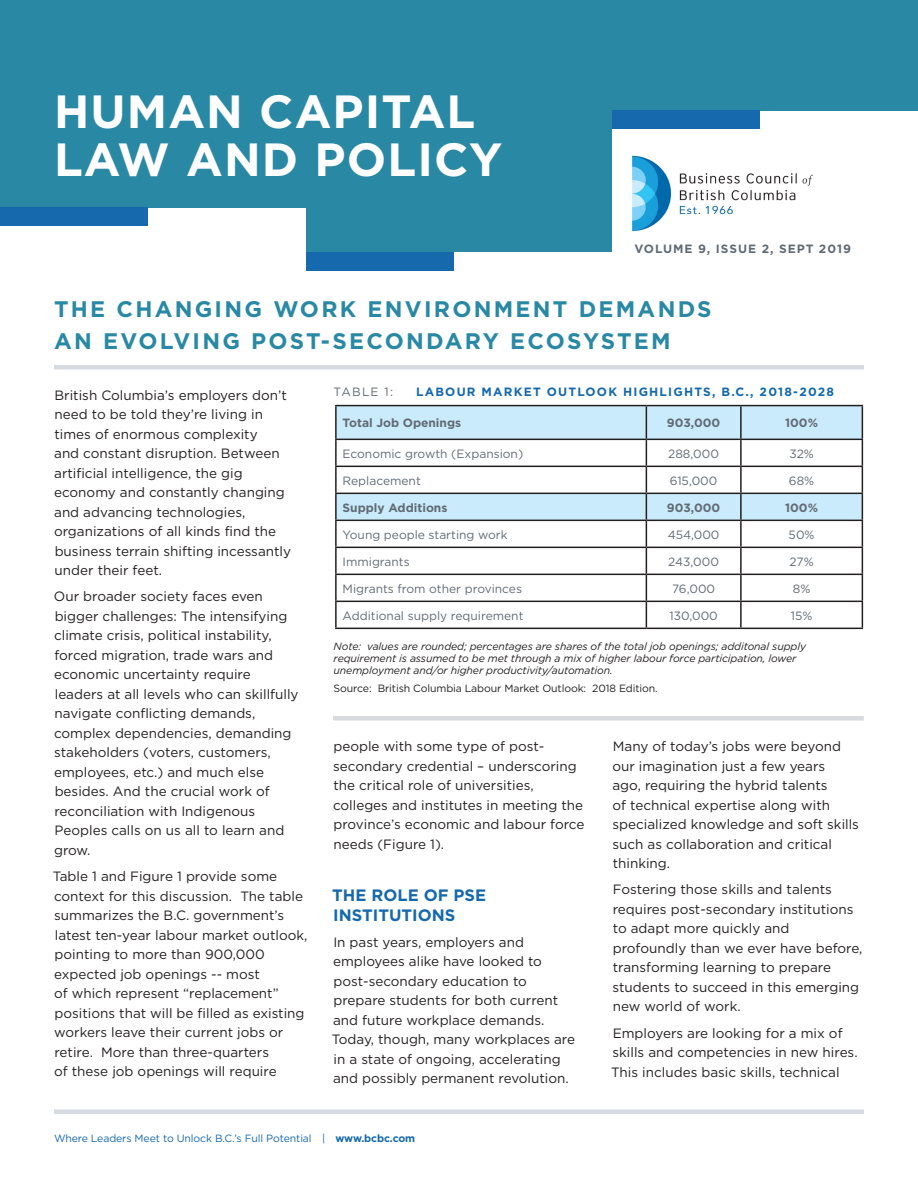
<style>
.page{position:relative;width:918px;height:1188px;background:#fff}
.page>*{position:absolute;margin:0;border:0;box-sizing:border-box;transform-origin:0 0}
.t1{font:700 46.5px/48px "Gotham";letter-spacing:.025em;color:#fff}
.t2{font:700 22.5px/31.5px "Gotham";letter-spacing:.1em;color:#2989a5}
.t3{font:700 16.5px/19.5px "Gotham";color:#1569ac}
.t4{font:13.5px/19.5px "Gotham";color:#231f20}
.t5{font:12px "Gotham";color:#616b75}
.t6{font:700 12px "Gotham";color:#616b75}
.t7{font:700 12px "Gotham";letter-spacing:.1em;color:#1569ac}
.t8{font:700 12px "Gotham";letter-spacing:.08em;color:#616b75}
.t9{font:italic 10.5px/12px "Gotham";letter-spacing:-.01em;color:#231f20}
.t10{font:10.5px "Gotham";letter-spacing:-.01em;color:#1569ac}
.t11{font:10.5px "Gotham";letter-spacing:-.01em;color:#231f20}
.s1{font-weight:700}
</style>
<div class="page">
<div style="left:0;top:0;width:320px;height:207px;background:#2989a5"></div>
<div style="left:306px;top:0;width:306px;height:252px;background:#2989a5"></div>
<div style="left:606px;top:0;width:312px;height:110px;background:#2989a5"></div>
<div style="left:612px;top:110px;width:148px;height:19px;background:#1569ac"></div>
<div style="left:306px;top:252px;width:148px;height:19px;background:#1569ac"></div>
<div style="left:0;top:207px;width:148px;height:19px;background:#1569ac"></div>
<img style="left:632px;top:155px;width:181px;height:77px">
<div style="left:54px;top:365px;width:810px;height:5px;background:#d7dbe0"></div>
<div style="left:54px;top:1109px;width:810px;height:5px;background:#d7dbe0"></div>
<svg style="left:337px;top:406px;width:525px;height:114px;fill:#caebfb"></svg>
<hr style="left:335px;top:405px;width:311px;height:1px;background:#231f20">
<hr style="left:335px;top:406px;width:2px;height:33px;background:#231f20">
<hr style="left:646px;top:405px;width:95px;height:1px;background:#231f20">
<hr style="left:646px;top:406px;width:1px;height:33px;background:#231f20">
<hr style="left:741px;top:405px;width:122px;height:1px;background:#231f20">
<hr style="left:740px;top:406px;width:2px;height:33px;background:#231f20">
<hr style="left:862px;top:406px;width:1px;height:33px;background:#231f20">
<hr style="left:335px;top:439px;width:311px;height:1px;background:#231f20">
<hr style="left:335px;top:440px;width:2px;height:26px;background:#231f20">
<hr style="left:646px;top:439px;width:95px;height:1px;background:#231f20">
<hr style="left:741px;top:439px;width:122px;height:1px;background:#231f20">
<hr style="left:740px;top:440px;width:2px;height:26px;background:#231f20">
<hr style="left:335px;top:466px;width:311px;height:1px;background:#231f20">
<hr style="left:335px;top:467px;width:2px;height:26px;background:#231f20">
<hr style="left:646px;top:466px;width:95px;height:1px;background:#231f20">
<hr style="left:741px;top:466px;width:122px;height:1px;background:#231f20">
<hr style="left:740px;top:467px;width:2px;height:26px;background:#231f20">
<hr style="left:335px;top:493px;width:311px;height:1px;background:#231f20">
<hr style="left:335px;top:494px;width:2px;height:26px;background:#231f20">
<hr style="left:646px;top:493px;width:95px;height:1px;background:#231f20">
<hr style="left:741px;top:493px;width:122px;height:1px;background:#231f20">
<hr style="left:740px;top:494px;width:2px;height:26px;background:#231f20">
<hr style="left:335px;top:520px;width:311px;height:1px;background:#231f20">
<hr style="left:335px;top:521px;width:2px;height:26px;background:#231f20">
<hr style="left:646px;top:520px;width:95px;height:1px;background:#231f20">
<hr style="left:741px;top:520px;width:122px;height:1px;background:#231f20">
<hr style="left:740px;top:521px;width:2px;height:26px;background:#231f20">
<hr style="left:335px;top:547px;width:311px;height:1px;background:#231f20">
<hr style="left:335px;top:548px;width:2px;height:26px;background:#231f20">
<hr style="left:646px;top:547px;width:95px;height:1px;background:#231f20">
<hr style="left:741px;top:547px;width:122px;height:1px;background:#231f20">
<hr style="left:740px;top:548px;width:2px;height:26px;background:#231f20">
<hr style="left:335px;top:574px;width:311px;height:1px;background:#231f20">
<hr style="left:335px;top:575px;width:2px;height:26px;background:#231f20">
<hr style="left:646px;top:574px;width:95px;height:1px;background:#231f20">
<hr style="left:741px;top:574px;width:122px;height:1px;background:#231f20">
<hr style="left:740px;top:575px;width:2px;height:26px;background:#231f20">
<hr style="left:335px;top:601px;width:311px;height:1px;background:#231f20">
<hr style="left:335px;top:602px;width:2px;height:26px;background:#231f20">
<hr style="left:646px;top:601px;width:95px;height:1px;background:#231f20">
<svg style="left:646px;top:440px;width:1px;height:188px"></svg>
<hr style="left:741px;top:601px;width:122px;height:1px;background:#231f20">
<hr style="left:740px;top:602px;width:2px;height:26px;background:#231f20">
<svg style="left:862px;top:440px;width:1px;height:188px"></svg>
<hr style="left:335px;top:628px;width:311px;height:1px;background:#231f20">
<hr style="left:646px;top:628px;width:95px;height:1px;background:#231f20">
<hr style="left:741px;top:628px;width:122px;height:1px;background:#231f20">
<div style="left:333px;top:716px;width:531px;height:5px;background:#d7dbe0"></div>
<h1 class="t1" style="left:54px;top:87px;width:450px">HUMAN CAPITAL<br>LAW AND POLICY</h1>
<p class="t8" style="left:634px;top:241px;width:218px">VOLUME 9, ISSUE 2, SEPT 2019</p>
<h2 class="t2" style="left:54px;top:294px;width:659px">THE CHANGING WORK ENVIRONMENT DEMANDS<br>AN EVOLVING POST-SECONDARY ECOSYSTEM</h2>
<p class="t4" style="left:54px;top:385px;width:239px">British Columbia’s employers don’t need to be told they’re living in times of enormous complexity<br>and constant disruption. Between artificial intelligence, the gig economy and constantly changing and advancing technologies, organizations of all kinds find the business terrain shifting incessantly under their feet.</p>
<p class="t4" style="left:54px;top:587px;width:246px">Our broader society faces even bigger challenges: The intensifying climate crisis, political instability, forced migration, trade wars and economic uncertainty require leaders at all levels who can skillfully navigate conflicting demands, complex dependencies, demanding stakeholders (voters, customers, employees, etc.) and much else besides. And the crucial work of reconciliation with Indigenous<br>Peoples calls on us all to learn and grow.</p>
<p class="t4" style="left:53px;top:866px;width:256px">Table 1 and Figure 1 provide some context for this discussion. The table summarizes the B.C. government’s latest ten-year labour market outlook, pointing to more than 900,000 expected job openings -- most<br>of which represent “replacement” positions that will be filled as existing workers leave their current jobs or retire. More than three-quarters<br>of these job openings will require</p>
<p class="t5" style="left:334px;top:384px;width:61px">TABLE 1:</p>
<p class="t7" style="left:416px;top:383px;width:419px">LABOUR MARKET OUTLOOK HIGHLIGHTS, B.C., 2018-2028</p>
<p class="t6" style="left:343px;top:415px;width:120px">Total Job Openings</p>
<p class="t6" style="left:667px;top:415px;width:55px">903,000</p>
<p class="t6" style="left:785px;top:415px;width:34px">100%</p>
<p class="t5" style="left:343px;top:446px;width:182px">Economic growth (Expansion)</p>
<p class="t5" style="left:668px;top:446px;width:52px">288,000</p>
<p class="t5" style="left:789px;top:446px;width:26px">32%</p>
<p class="t5" style="left:343px;top:473px;width:80px">Replacement</p>
<p class="t5" style="left:670px;top:473px;width:49px">615,000</p>
<p class="t5" style="left:789px;top:473px;width:27px">68%</p>
<p class="t6" style="left:343px;top:499px;width:106px">Supply Additions</p>
<p class="t6" style="left:667px;top:499px;width:55px">903,000</p>
<p class="t6" style="left:785px;top:499px;width:34px">100%</p>
<p class="t5" style="left:343px;top:527px;width:166px">Young people starting work</p>
<p class="t5" style="left:668px;top:527px;width:53px">454,000</p>
<p class="t5" style="left:789px;top:527px;width:27px">50%</p>
<p class="t5" style="left:343px;top:554px;width:69px">Immigrants</p>
<p class="t5" style="left:668px;top:554px;width:52px">243,000</p>
<p class="t5" style="left:790px;top:554px;width:26px">27%</p>
<p class="t5" style="left:343px;top:581px;width:181px">Migrants from other provinces</p>
<p class="t5" style="left:672px;top:581px;width:45px">76,000</p>
<p class="t5" style="left:793px;top:581px;width:19px">8%</p>
<p class="t5" style="left:343px;top:608px;width:182px">Additional supply requirement</p>
<p class="t5" style="left:669px;top:608px;width:50px">130,000</p>
<p class="t5" style="left:791px;top:608px;width:23px">15%</p>
<p class="t9" style="left:334px;top:640px;width:474px">Note: values are rounded; percentages are shares of the total job openings; additonal supply requirement is assumed to be met through a mix of higher labour force participation, lower unemployment and/or higher productivity/automation.</p>
<p class="t11" style="left:334px;top:682px;width:326px">Source: British Columbia Labour Market Outlook: 2018 Edition.</p>
<p class="t4" style="left:333px;top:736px;width:253px">people with some type of post&shy;secondary credential – underscoring the critical role of universities, colleges and institutes in meeting the province’s economic and labour force needs (Figure 1).</p>
<p class="t3" style="left:332px;top:885px;width:155px">THE ROLE OF PSE<br>INSTITUTIONS</p>
<p class="t4" style="left:332px;top:932px;width:245px">In past years, employers and employees alike have looked to post-secondary education to prepare students for both current and future workplace demands.<br>Today, though, many workplaces are in a state of ongoing, accelerating and possibly permanent revolution.</p>
<p class="t4" style="left:612px;top:736px;width:248px">Many of today’s jobs were beyond our imagination just a few years<br>ago, requiring the hybrid talents<br>of technical expertise along with specialized knowledge and soft skills such as collaboration and critical thinking.</p>
<p class="t4" style="left:613px;top:880px;width:252px">Fostering those skills and talents requires post-secondary institutions to adapt more quickly and profoundly than we ever have before, transforming learning to prepare students to succeed in this emerging new world of work.</p>
<p class="t4" style="left:611px;top:1023px;width:248px">Employers are looking for a mix of skills and competencies in new hires.<br>This includes basic skills, technical</p>
<p class="t10" style="left:54px;top:1132px;width:363px">Where Leaders Meet to Unlock B.C.’s Full Potential | <span class="s1">www.bcbc.com</span></p>
</div>
